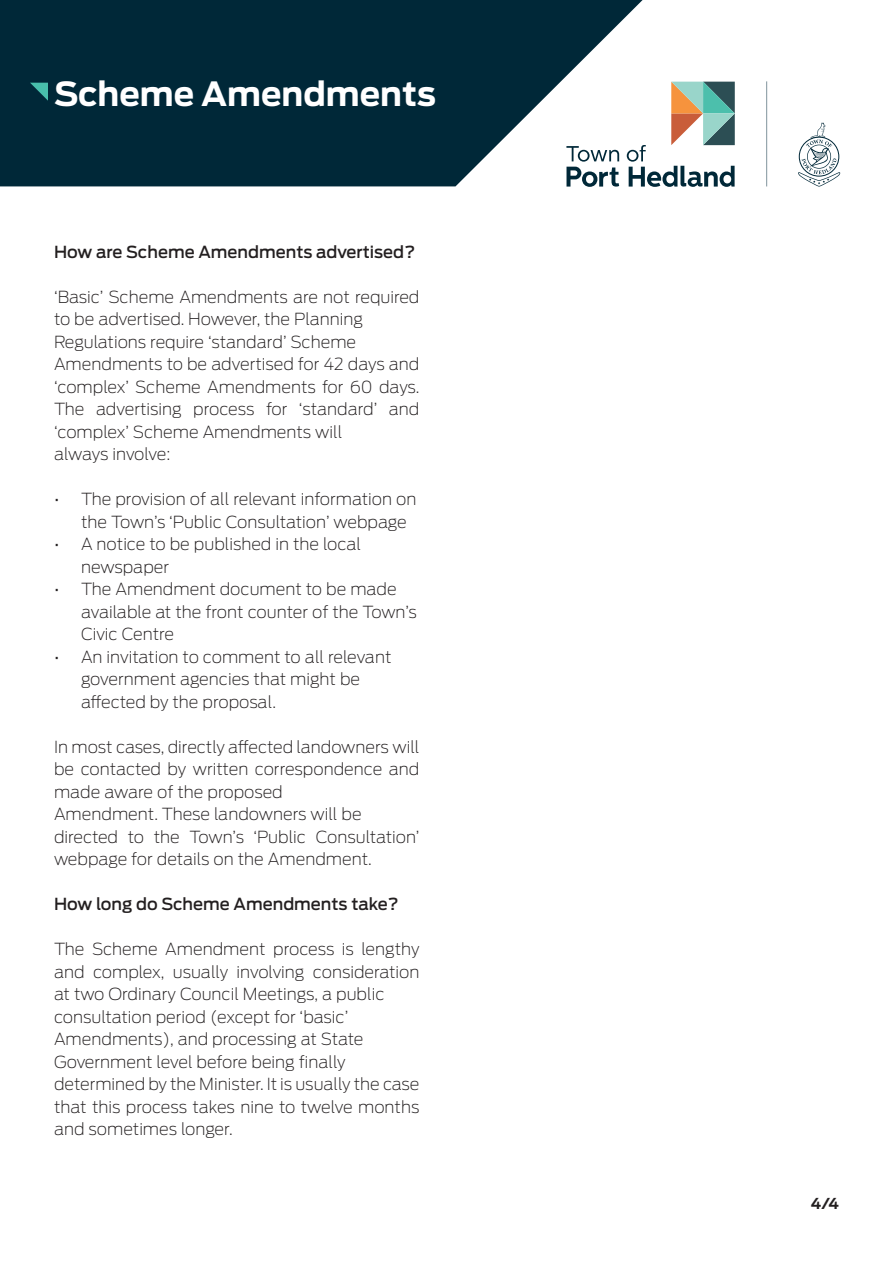
<style>
.page{position:relative;width:893px;height:1263px;background:#fff}
.page>*{position:absolute;margin:0;border:0;box-sizing:border-box;transform-origin:0 0}
.t1{font:700 33px "Antenna";color:#fff}
.t2{font:200 16.5px/22.5px "Antenna";color:#231f20}
.t3{font:500 16.5px "Antenna";color:#231f20}
.t4{font:200 16.5px "Antenna";letter-spacing:-.02em;color:#231f20}
.t5{font:700 15px "Antenna";color:#231f20}
</style>
<div class="page">
<svg style="left:0;top:0;width:643px;height:186px;background:#1e414f"></svg>
<svg style="left:566px;top:146px;width:53px;height:41px"></svg>
<svg style="left:627px;top:82px;width:108px;height:105px"></svg>
<hr style="left:766px;top:81px;width:1px;height:105px;background:#80949c">
<svg style="left:798px;top:123px;width:42px;height:64px"></svg>
<svg style="left:30px;top:83px;width:18px;height:18px"></svg>
<p class="t1" style="left:54px;top:74px;width:383px">Scheme Amendments</p>
<p class="t3" style="left:54px;top:242px;width:363px">How are Scheme Amendments advertised?</p>
<p class="t2" style="left:54px;top:285px;width:367px">‘Basic’ Scheme Amendments are not required to be advertised. However, the Planning</p>
<p class="t2" style="left:54px;top:330px;width:304px">Regulations require ‘standard’ Scheme</p>
<p class="t2" style="left:54px;top:352px;width:367px;text-align:justify">Amendments to be advertised for 42 days and ‘complex’ Scheme Amendments for 60 days.<br>The advertising process for ‘standard’ and ‘complex’ Scheme Amendments will</p>
<p class="t4" style="left:54px;top:444px;width:118px">always involve:</p>
<p class="t2" style="left:81px;top:487px;width:337px;text-indent:-27px">• The provision of all relevant information on the Town’s ‘Public Consultation’ webpage</p>
<p class="t2" style="left:81px;top:532px;width:282px;text-indent:-27px">• A notice to be published in the local newspaper</p>
<p class="t2" style="left:81px;top:577px;width:337px;text-indent:-27px">• The Amendment document to be made available at the front counter of the Town’s<br>Civic Centre</p>
<p class="t2" style="left:81px;top:645px;width:312px;text-indent:-27px">• An invitation to comment to all relevant government agencies that might be affected by the proposal.</p>
<p class="t2" style="left:54px;top:735px;width:367px;text-align:justify">In most cases, directly affected landowners will be contacted by written correspondence and made aware of the proposed</p>
<p class="t2" style="left:54px;top:802px;width:309px">Amendment. These landowners will be</p>
<p class="t2" style="left:54px;top:825px;width:367px">directed to the Town’s ‘Public Consultation’ webpage for details on the Amendment.</p>
<p class="t3" style="left:54px;top:894px;width:346px">How long do Scheme Amendments take?</p>
<p class="t2" style="left:54px;top:937px;width:367px">The Scheme Amendment process is lengthy and complex, usually involving consideration at two Ordinary Council Meetings, a public consultation period (except for ‘basic’</p>
<p class="t2" style="left:54px;top:1027px;width:311px">Amendments), and processing at State</p>
<p class="t2" style="left:54px;top:1050px;width:293px">Government level before being finally</p>
<p class="t2" style="left:54px;top:1072px;width:367px;text-align:justify">determined by the Minister. It is usually the case that this process takes nine to twelve months and sometimes longer.</p>
<p class="t5" style="left:811px;top:1194px;width:30px">4/4</p>
</div>
